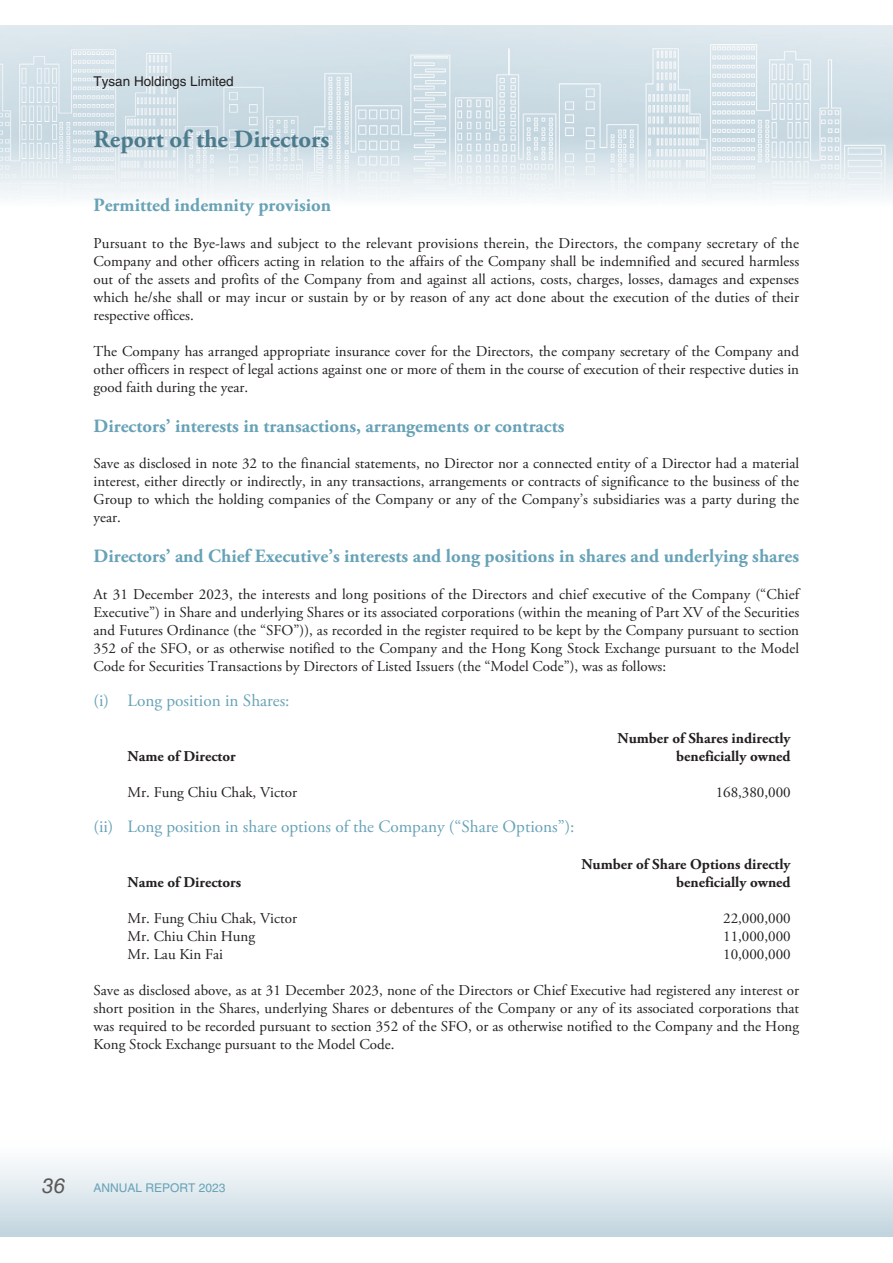
<style>
.page{position:relative;width:893px;height:1263px;background:#fff}
.page>*{position:absolute;margin:0;border:0;box-sizing:border-box;transform-origin:0 0}
.t1{font:700 24.75px "Adobe Garamond Pro";color:#4c7b8c}
.t2{font:italic 21px "Helvetica LT Std";color:#595856}
.t3{font:700 18.75px "Adobe Garamond Pro";color:#67a2b7}
.t4{font:17.25px "Adobe Garamond Pro";color:#67a2b7}
.t5{font:15px/18px "Adobe Garamond Pro";color:#231f20;text-align:justify}
.t6{font:700 15px/18px "Adobe Garamond Pro";color:#231f20;text-align:right}
.t7{font:13.5px "Helvetica LT Std";color:#231f20}
.t8{font:12px "Helvetica LT Std";color:#67a2b7}
</style>
<div class="page">
<img style="left:0;top:26px;width:893px;height:173px">
<div style="left:0;top:1140px;width:893px;height:97px;background:linear-gradient(to bottom,#fff,#c1d5df)"></div>
<p class="t7" style="left:94px;top:76px;width:142px">Tysan Holdings Limited</p>
<h1 class="t1" style="left:94px;top:129px;width:237px">Report of the Directors</h1>
<p class="t3" style="left:94px;top:198px;width:239px">Permitted indemnity provision</p>
<p class="t5" style="left:94px;top:235px;width:707px">Pursuant to the Bye-laws and subject to the relevant provisions therein, the Directors, the company secretary of the Company and other officers acting in relation to the affairs of the Company shall be indemnified and secured harmless out of the assets and profits of the Company from and against all actions, costs, charges, losses, damages and expenses which he/she shall or may incur or sustain by or by reason of any act done about the execution of the duties of their respective offices.</p>
<p class="t5" style="left:94px;top:343px;width:707px">The Company has arranged appropriate insurance cover for the Directors, the company secretary of the Company and other officers in respect of legal actions against one or more of them in the course of execution of their respective duties in good faith during the year.</p>
<p class="t3" style="left:94px;top:418px;width:472px">Directors’ interests in transactions, arrangements or contracts</p>
<p class="t5" style="left:94px;top:456px;width:707px">Save as disclosed in note 32 to the financial statements, no Director nor a connected entity of a Director had a material interest, either directly or indirectly, in any transactions, arrangements or contracts of significance to the business of the Group to which the holding companies of the Company or any of the Company’s subsidiaries was a party during the year.</p>
<p class="t3" style="left:94px;top:549px;width:707px">Directors’ and Chief Executive’s interests and long positions in shares and underlying shares</p>
<p class="t5" style="left:94px;top:586px;width:707px">At 31 December 2023, the interests and long positions of the Directors and chief executive of the Company (“Chief Executive”) in Share and underlying Shares or its associated corporations (within the meaning of Part XV of the Securities and Futures Ordinance (the “SFO”)), as recorded in the register required to be kept by the Company pursuant to section 352 of the SFO, or as otherwise notified to the Company and the Hong Kong Stock Exchange pursuant to the Model Code for Securities Transactions by Directors of Listed Issuers (the “Model Code”), was as follows:</p>
<p class="t4" style="left:94px;top:694px;width:198px">(i) Long position in Shares:</p>
<p class="t6" style="left:128px;top:748px;width:110px">Name of Director</p>
<p class="t6" style="left:617px;top:730px;width:175px">Number of Shares indirectly beneficially owned</p>
<p class="t5" style="left:128px;top:784px;width:171px">Mr. Fung Chiu Chak, Victor</p>
<p class="t5" style="left:716px;top:784px;width:76px">168,380,000</p>
<p class="t4" style="left:94px;top:820px;width:482px">(ii) Long position in share options of the Company (“Share Options”):</p>
<p class="t6" style="left:128px;top:874px;width:115px">Name of Directors</p>
<p class="t6" style="left:581px;top:856px;width:211px">Number of Share Options directly beneficially owned</p>
<p class="t5" style="left:128px;top:910px;width:171px">Mr. Fung Chiu Chak, Victor</p>
<p class="t5" style="left:723px;top:910px;width:69px">22,000,000</p>
<p class="t5" style="left:128px;top:928px;width:129px">Mr. Chiu Chin Hung</p>
<p class="t5" style="left:723px;top:928px;width:69px">11,000,000</p>
<p class="t5" style="left:128px;top:946px;width:97px">Mr. Lau Kin Fai</p>
<p class="t5" style="left:723px;top:946px;width:69px">10,000,000</p>
<p class="t5" style="left:94px;top:982px;width:707px">Save as disclosed above, as at 31 December 2023, none of the Directors or Chief Executive had registered any interest or short position in the Shares, underlying Shares or debentures of the Company or any of its associated corporations that was required to be recorded pursuant to section 352 of the SFO, or as otherwise notified to the Company and the Hong Kong Stock Exchange pursuant to the Model Code.</p>
<h2 class="t2" style="left:42px;top:1174px;width:25px">36</h2>
<p class="t8" style="left:94px;top:1183px;width:133px">ANNUAL REPORT 2023</p>
</div>
